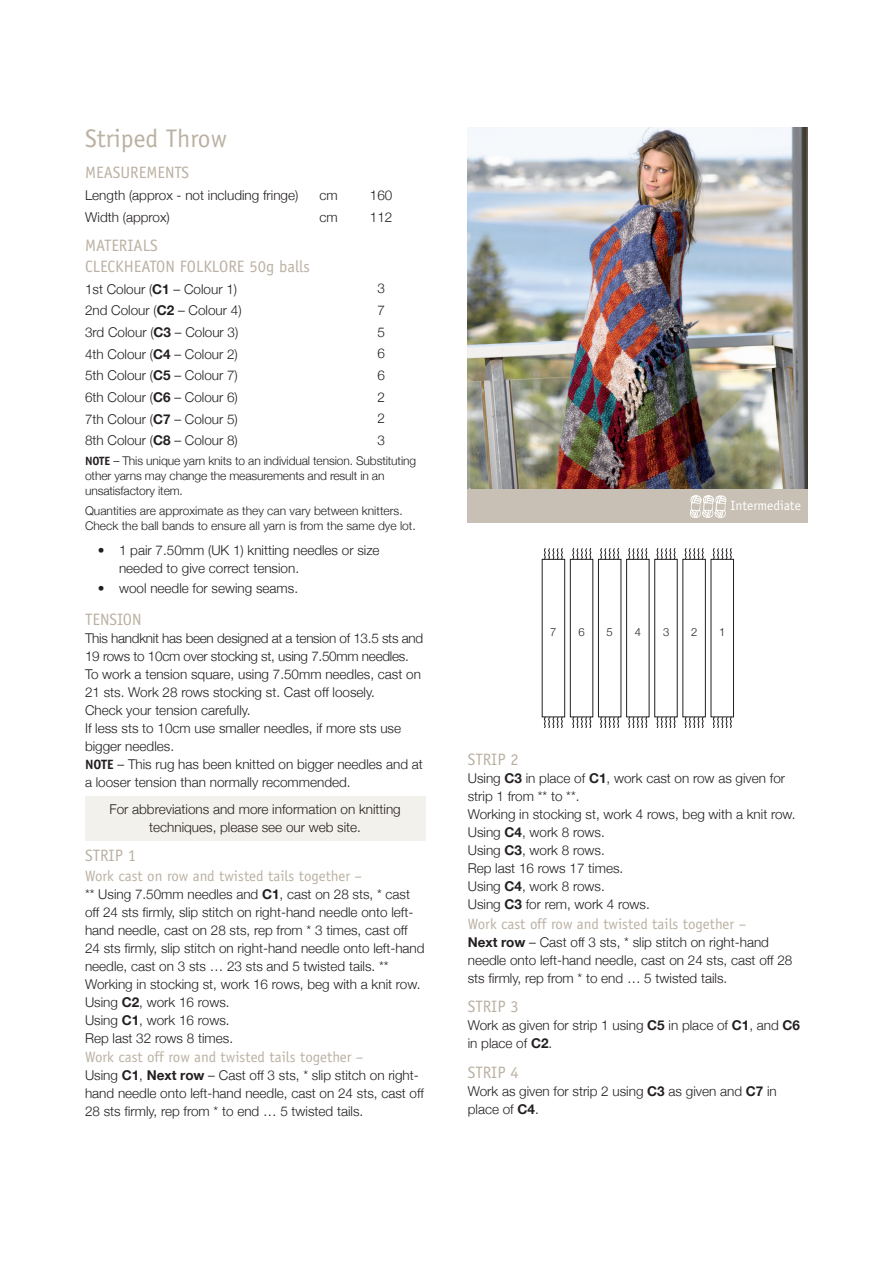
<style>
.page{position:relative;width:893px;height:1263px;background:#fff}
.page>*{position:absolute;margin:0;border:0;box-sizing:border-box;transform-origin:0 0}
.ACS_H1{font:25.5px "Officina Sans";color:#bbb1a3}
.ACS_Table_H1{font:16.5px "Officina Sans";color:#bbb1a3}
.ACS_H2{font:16.5px "Officina Sans";color:#bbb1a3}
.ACS_H3{font:15px "Officina Sans";color:#bbb1a3}
.ACS_Body_Text_Instru{font:300 13.5px/18px "Helvetica Neue";color:#231f20}
.ACS_Body_Text{font:300 13.5px/18px "Helvetica Neue";color:#231f20}
.ACS_Body_Text-2{font:300 13.5px/18px "Helvetica Neue";letter-spacing:-.02em;color:#231f20}
.ACS_Body_Text-3{font:13.5px "Officina Sans";color:#fff}
.ACS_IMPORTANT_text{font:300 12px/15px "Helvetica Neue";letter-spacing:-.01em;color:#231f20}
.t1{font:300 11.25px "Helvetica Neue";color:#231f20}
.s1{font-weight:700}
.s2{font-family:"Officina Sans";font-weight:700}
</style>
<div class="page">
<div style="left:85px;top:796px;width:340px;height:45px;background:#f3f1ec"></div>
<img style="left:468px;top:128px;width:340px;height:361px">
<div style="left:468px;top:489px;width:340px;height:33px;background:#c8c0b4"></div>
<img style="left:690px;top:495px;width:37px;height:23px">
<svg style="left:544px;top:717px;width:19px;height:11px"></svg>
<svg style="left:572px;top:717px;width:19px;height:11px"></svg>
<svg style="left:600px;top:717px;width:19px;height:11px"></svg>
<svg style="left:628px;top:717px;width:19px;height:11px"></svg>
<svg style="left:656px;top:717px;width:20px;height:11px"></svg>
<svg style="left:685px;top:717px;width:19px;height:11px"></svg>
<svg style="left:713px;top:717px;width:19px;height:11px"></svg>
<svg style="left:544px;top:548px;width:19px;height:11px"></svg>
<svg style="left:572px;top:548px;width:19px;height:11px"></svg>
<svg style="left:600px;top:548px;width:19px;height:11px"></svg>
<svg style="left:628px;top:548px;width:19px;height:11px"></svg>
<svg style="left:656px;top:548px;width:20px;height:11px"></svg>
<svg style="left:685px;top:548px;width:19px;height:11px"></svg>
<svg style="left:713px;top:548px;width:19px;height:11px"></svg>
<div style="left:542px;top:559px;width:23px;height:158px;border:1px solid #231f20"></div>
<div style="left:570px;top:559px;width:23px;height:158px;border:1px solid #231f20"></div>
<div style="left:598px;top:559px;width:23px;height:158px;border:1px solid #231f20"></div>
<div style="left:626px;top:559px;width:23px;height:158px;border:1px solid #231f20"></div>
<div style="left:654px;top:559px;width:23px;height:158px;border:1px solid #231f20"></div>
<div style="left:683px;top:559px;width:23px;height:158px;border:1px solid #231f20"></div>
<div style="left:711px;top:559px;width:23px;height:158px;border:1px solid #231f20"></div>
<p class="ACS_H1" style="left:85px;top:123px;width:143px">Striped Throw</p>
<p class="ACS_Table_H1" style="left:85px;top:163px;width:106px">MEASUREMENTS</p>
<p class="ACS_Body_Text" style="left:85px;top:186px;width:215px">Length (approx - not including fringe)</p>
<p class="ACS_Body_Text" style="left:319px;top:186px;width:20px">cm</p>
<p class="ACS_Body_Text" style="left:370px;top:186px;width:24px">160</p>
<p class="ACS_Body_Text" style="left:85px;top:208px;width:86px">Width (approx)</p>
<p class="ACS_Body_Text" style="left:319px;top:208px;width:20px">cm</p>
<p class="ACS_Body_Text" style="left:370px;top:208px;width:24px">112</p>
<p class="ACS_Table_H1" style="left:85px;top:236px;width:74px">MATERIALS</p>
<p class="ACS_Table_H1" style="left:85px;top:257px;width:226px">CLECKHEATON FOLKLORE 50g balls</p>
<p class="ACS_Body_Text" style="left:85px;top:279px;width:154px">1st Colour (<span class="s1">C1</span> – Colour 1)</p>
<p class="ACS_Body_Text" style="left:377px;top:279px;width:9px">3</p>
<p class="ACS_Body_Text" style="left:85px;top:301px;width:158px">2nd Colour (<span class="s1">C2</span> – Colour 4)</p>
<p class="ACS_Body_Text" style="left:377px;top:301px;width:9px">7</p>
<p class="ACS_Body_Text" style="left:85px;top:323px;width:155px">3rd Colour (<span class="s1">C3</span> – Colour 3)</p>
<p class="ACS_Body_Text" style="left:377px;top:323px;width:9px">5</p>
<p class="ACS_Body_Text" style="left:85px;top:344px;width:154px">4th Colour (<span class="s1">C4</span> – Colour 2)</p>
<p class="ACS_Body_Text" style="left:377px;top:344px;width:9px">6</p>
<p class="ACS_Body_Text" style="left:85px;top:366px;width:154px">5th Colour (<span class="s1">C5</span> – Colour 7)</p>
<p class="ACS_Body_Text" style="left:377px;top:366px;width:9px">6</p>
<p class="ACS_Body_Text" style="left:85px;top:388px;width:154px">6th Colour (<span class="s1">C6</span> – Colour 6)</p>
<p class="ACS_Body_Text" style="left:377px;top:388px;width:9px">2</p>
<p class="ACS_Body_Text" style="left:85px;top:409px;width:154px">7th Colour (<span class="s1">C7</span> – Colour 5)</p>
<p class="ACS_Body_Text" style="left:377px;top:409px;width:9px">2</p>
<p class="ACS_Body_Text" style="left:85px;top:431px;width:154px">8th Colour (<span class="s1">C8</span> – Colour 8)</p>
<p class="ACS_Body_Text" style="left:377px;top:431px;width:9px">3</p>
<p class="ACS_IMPORTANT_text" style="left:85px;top:453px;width:333px"><span class="s2">NOTE</span> – This unique yarn knits to an individual tension. Substituting other yarns may change the measurements and result in an unsatisfactory item.</p>
<p class="ACS_IMPORTANT_text" style="left:85px;top:503px;width:319px">Quantities are approximate as they can vary between knitters.</p>
<p class="ACS_IMPORTANT_text" style="left:85px;top:518px;width:332px">Check the ball bands to ensure all yarn is from the same dye lot.</p>
<p class="ACS_Body_Text_Instru" style="left:119px;top:541px;width:262px;text-indent:-21px">• 1 pair 7.50mm (UK 1) knitting needles or size needed to give correct tension.</p>
<p class="ACS_Body_Text_Instru" style="left:98px;top:579px;width:202px">• wool needle for sewing seams.</p>
<p class="ACS_H2" style="left:85px;top:610px;width:58px">TENSION</p>
<p class="ACS_Body_Text-2" style="left:85px;top:629px;width:340px">This handknit has been designed at a tension of 13.5 sts and<br>19 rows to 10cm over stocking st, using 7.50mm needles.</p>
<p class="ACS_Body_Text" style="left:85px;top:665px;width:337px">To work a tension square, using 7.50mm needles, cast on<br>21 sts. Work 28 rows stocking st. Cast off loosely.</p>
<p class="ACS_Body_Text" style="left:85px;top:701px;width:167px">Check your tension carefully.</p>
<p class="ACS_Body_Text" style="left:85px;top:719px;width:318px">If less sts to 10cm use smaller needles, if more sts use bigger needles.</p>
<p class="ACS_Body_Text" style="left:85px;top:755px;width:339px"><span class="s2">NOTE</span> – This rug has been knitted on bigger needles and at a looser tension than normally recommended.</p>
<p class="ACS_Body_Text_Instru" style="left:109px;top:799px;width:293px;text-align:center">For abbreviations and more information on knitting techniques, please see our web site.</p>
<p class="ACS_H2" style="left:85px;top:846px;width:53px">STRIP 1</p>
<p class="ACS_H3" style="left:85px;top:867px;width:279px">Work cast on row and twisted tails together –</p>
<p class="ACS_Body_Text_Instru" style="left:85px;top:884px;width:341px">** Using 7.50mm needles and <span class="s1">C1</span>, cast on 28 sts, * cast off 24 sts firmly, slip stitch on right-hand needle onto left&shy;hand needle, cast on 28 sts, rep from * 3 times, cast off 24 sts firmly, slip stitch on right-hand needle onto left-hand needle, cast on 3 sts … 23 sts and 5 twisted tails. **</p>
<p class="ACS_Body_Text_Instru" style="left:85px;top:974px;width:337px">Working in stocking st, work 16 rows, beg with a knit row.</p>
<p class="ACS_Body_Text_Instru" style="left:85px;top:992px;width:146px">Using <span class="s1">C2</span>, work 16 rows.</p>
<p class="ACS_Body_Text_Instru" style="left:85px;top:1010px;width:146px">Using <span class="s1">C1</span>, work 16 rows.</p>
<p class="ACS_Body_Text_Instru" style="left:85px;top:1028px;width:150px">Rep last 32 rows 8 times.</p>
<p class="ACS_H3" style="left:85px;top:1048px;width:280px">Work cast off row and twisted tails together –</p>
<p class="ACS_Body_Text_Instru" style="left:85px;top:1066px;width:340px">Using <span class="s1">C1</span>, <span class="s1">Next row</span> – Cast off 3 sts, * slip stitch on right&shy;hand needle onto left-hand needle, cast on 24 sts, cast off<br>28 sts firmly, rep from * to end … 5 twisted tails.</p>
<p class="ACS_Body_Text-3" style="left:731px;top:497px;width:72px">Intermediate</p>
<p class="t1" style="left:550px;top:625px;width:8px">7</p>
<p class="t1" style="left:578px;top:625px;width:8px">6</p>
<p class="t1" style="left:607px;top:625px;width:8px">5</p>
<p class="t1" style="left:635px;top:625px;width:8px">4</p>
<p class="t1" style="left:663px;top:625px;width:8px">3</p>
<p class="t1" style="left:691px;top:625px;width:8px">2</p>
<p class="t1" style="left:719px;top:625px;width:8px">1</p>
<p class="ACS_H2" style="left:468px;top:750px;width:53px">STRIP 2</p>
<p class="ACS_Body_Text_Instru" style="left:468px;top:769px;width:319px">Using <span class="s1">C3</span> in place of <span class="s1">C1</span>, work cast on row as given for strip 1 from ** to **.</p>
<p class="ACS_Body_Text_Instru" style="left:468px;top:805px;width:329px">Working in stocking st, work 4 rows, beg with a knit row.</p>
<p class="ACS_Body_Text_Instru" style="left:468px;top:823px;width:139px">Using <span class="s1">C4</span>, work 8 rows.</p>
<p class="ACS_Body_Text_Instru" style="left:468px;top:841px;width:139px">Using <span class="s1">C3</span>, work 8 rows.</p>
<p class="ACS_Body_Text_Instru" style="left:468px;top:859px;width:157px">Rep last 16 rows 17 times.</p>
<p class="ACS_Body_Text_Instru" style="left:468px;top:877px;width:139px">Using <span class="s1">C4</span>, work 8 rows.</p>
<p class="ACS_Body_Text_Instru" style="left:468px;top:895px;width:184px">Using <span class="s1">C3</span> for rem, work 4 rows.</p>
<p class="ACS_H3" style="left:468px;top:915px;width:280px">Work cast off row and twisted tails together –</p>
<p class="ACS_Body_Text_Instru" style="left:468px;top:933px;width:326px"><span class="s1">Next row</span> – Cast off 3 sts, * slip stitch on right-hand needle onto left-hand needle, cast on 24 sts, cast off 28 sts firmly, rep from * to end … 5 twisted tails.</p>
<p class="ACS_H2" style="left:468px;top:997px;width:53px">STRIP 3</p>
<p class="ACS_Body_Text_Instru" style="left:468px;top:1016px;width:334px">Work as given for strip 1 using <span class="s1">C5</span> in place of <span class="s1">C1</span>, and <span class="s1">C6 </span>in place of <span class="s1">C2</span>.</p>
<p class="ACS_H2" style="left:468px;top:1062px;width:53px">STRIP 4</p>
<p class="ACS_Body_Text_Instru" style="left:468px;top:1082px;width:311px">Work as given for strip 2 using <span class="s1">C3</span> as given and <span class="s1">C7</span> in place of <span class="s1">C4</span>.</p>
</div>
